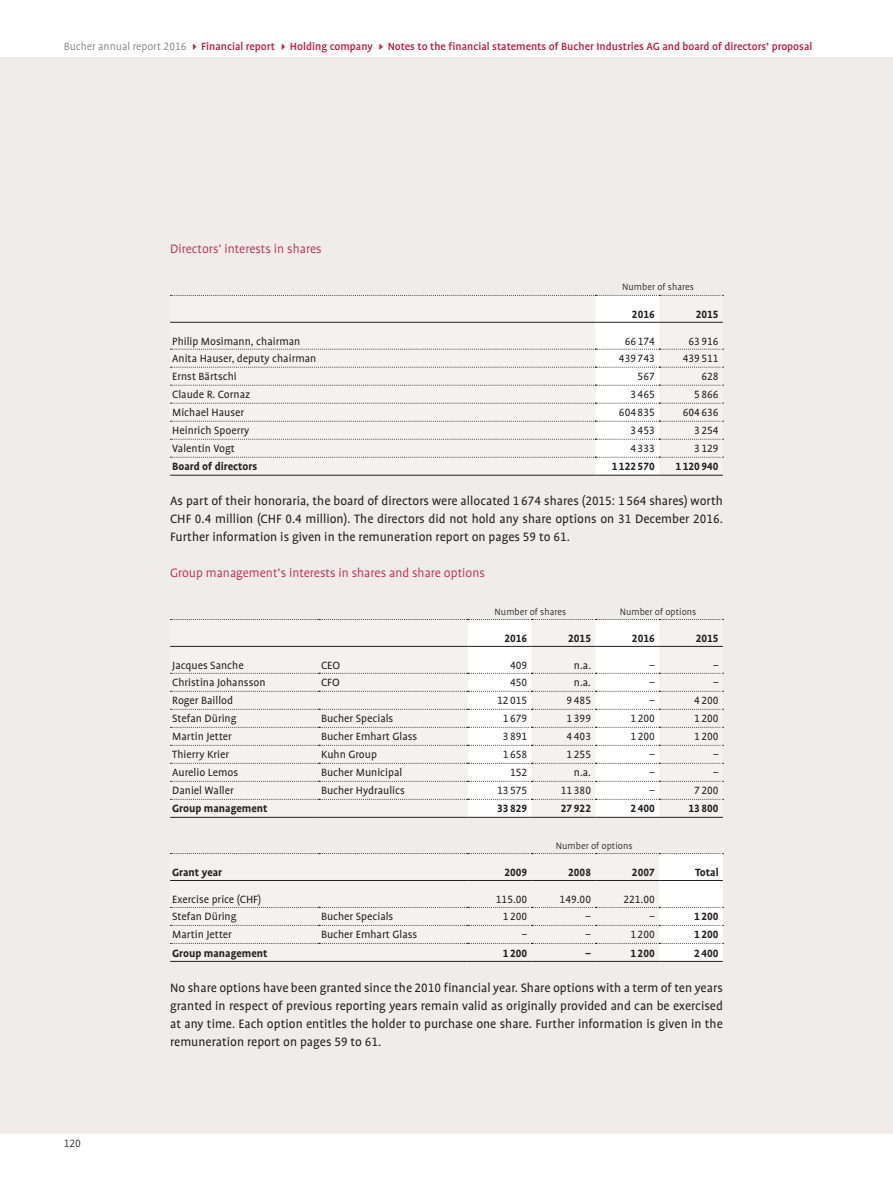
<style>
.page{position:relative;width:893px;height:1191px;background:#fff}
.page>*{position:absolute;margin:0;border:0;box-sizing:border-box;transform-origin:0 0}
.t1{font:13.8px/18px "Bucher Profile";color:#231f20;text-align:justify}
.t2{font:300 13.8px "Bucher Profile";color:#be1b40}
.t3{font:12px "Bucher Profile";color:#231f20}
.t4{font:700 12px "Bucher Profile";color:#231f20}
.t5{font:500 12px "Bucher Profile";color:#be1b40}
.t6{font:300 12px "Bucher Profile";color:#231f20}
.t7{font:300 10.5px "Bucher Profile";color:#231f20}
.s1{font-weight:300;color:#76787b}
</style>
<div class="page">
<div style="left:0;top:57px;width:893px;height:1076px;background:#f0ece9"></div>
<svg style="left:170px;top:294px;width:554px;height:181px"></svg>
<hr style="left:170px;top:322px;width:425px;height:1px;background:#231f20">
<hr style="left:595px;top:322px;width:64px;height:1px;background:#231f20">
<hr style="left:659px;top:322px;width:64px;height:1px;background:#231f20">
<hr style="left:170px;top:475px;width:425px;height:1px;background:#231f20">
<hr style="left:595px;top:475px;width:64px;height:1px;background:#231f20">
<hr style="left:659px;top:475px;width:64px;height:1px;background:#231f20">
<svg style="left:170px;top:619px;width:554px;height:198px"></svg>
<hr style="left:170px;top:646px;width:149px;height:1px;background:#231f20">
<hr style="left:319px;top:646px;width:149px;height:1px;background:#231f20">
<hr style="left:468px;top:646px;width:63px;height:1px;background:#231f20">
<hr style="left:531px;top:646px;width:64px;height:1px;background:#231f20">
<hr style="left:595px;top:646px;width:64px;height:1px;background:#231f20">
<hr style="left:659px;top:646px;width:64px;height:1px;background:#231f20">
<hr style="left:170px;top:817px;width:149px;height:1px;background:#231f20">
<hr style="left:319px;top:817px;width:149px;height:1px;background:#231f20">
<hr style="left:468px;top:817px;width:63px;height:1px;background:#231f20">
<hr style="left:531px;top:817px;width:64px;height:1px;background:#231f20">
<hr style="left:595px;top:817px;width:64px;height:1px;background:#231f20">
<hr style="left:659px;top:817px;width:64px;height:1px;background:#231f20">
<svg style="left:170px;top:853px;width:554px;height:108px"></svg>
<hr style="left:170px;top:880px;width:149px;height:1px;background:#231f20">
<hr style="left:319px;top:880px;width:149px;height:1px;background:#231f20">
<hr style="left:468px;top:880px;width:63px;height:1px;background:#231f20">
<hr style="left:531px;top:880px;width:64px;height:1px;background:#231f20">
<hr style="left:595px;top:880px;width:64px;height:1px;background:#231f20">
<hr style="left:659px;top:880px;width:64px;height:1px;background:#231f20">
<hr style="left:170px;top:961px;width:149px;height:1px;background:#231f20">
<hr style="left:319px;top:961px;width:149px;height:1px;background:#231f20">
<hr style="left:468px;top:961px;width:63px;height:1px;background:#231f20">
<hr style="left:531px;top:961px;width:64px;height:1px;background:#231f20">
<hr style="left:595px;top:961px;width:64px;height:1px;background:#231f20">
<hr style="left:659px;top:961px;width:64px;height:1px;background:#231f20">
<p class="t5" style="left:64px;top:40px;width:750px"><span class="s1">Bucher annual report 2016</span> Financial report Holding company Notes to the financial statements of Bucher Industries AG and board of directors’ proposal</p>
<p class="t2" style="left:170px;top:242px;width:153px">Directors’ interests in shares</p>
<p class="t7" style="left:622px;top:282px;width:73px">Number of shares</p>
<p class="t4" style="left:632px;top:308px;width:24px">2016</p>
<p class="t4" style="left:696px;top:308px;width:24px">2015</p>
<p class="t6" style="left:64px;top:1137px;width:19px">120</p>
<p class="t3" style="left:172px;top:335px;width:130px">Philip Mosimann, chairman</p>
<p class="t3" style="left:625px;top:335px;width:32px">66 174</p>
<p class="t3" style="left:688px;top:335px;width:32px">63 916</p>
<p class="t3" style="left:172px;top:352px;width:146px">Anita Hauser, deputy chairman</p>
<p class="t3" style="left:619px;top:352px;width:37px">439 743</p>
<p class="t3" style="left:683px;top:352px;width:37px">439 511</p>
<p class="t3" style="left:172px;top:370px;width:66px">Ernst Bärtschi</p>
<p class="t3" style="left:638px;top:370px;width:19px">567</p>
<p class="t3" style="left:701px;top:370px;width:19px">628</p>
<p class="t3" style="left:172px;top:388px;width:79px">Claude R. Cornaz</p>
<p class="t3" style="left:630px;top:388px;width:26px">3 465</p>
<p class="t3" style="left:694px;top:388px;width:26px">5 866</p>
<p class="t3" style="left:172px;top:406px;width:73px">Michael Hauser</p>
<p class="t3" style="left:619px;top:406px;width:37px">604 835</p>
<p class="t3" style="left:683px;top:406px;width:37px">604 636</p>
<p class="t3" style="left:172px;top:424px;width:79px">Heinrich Spoerry</p>
<p class="t3" style="left:630px;top:424px;width:26px">3 453</p>
<p class="t3" style="left:694px;top:424px;width:26px">3 254</p>
<p class="t3" style="left:172px;top:442px;width:64px">Valentin Vogt</p>
<p class="t3" style="left:630px;top:442px;width:26px">4 333</p>
<p class="t3" style="left:694px;top:442px;width:26px">3 129</p>
<p class="t4" style="left:172px;top:460px;width:87px">Board of directors</p>
<p class="t4" style="left:612px;top:460px;width:45px">1 122 570</p>
<p class="t4" style="left:675px;top:460px;width:45px">1 120 940</p>
<p class="t1" style="left:170px;top:492px;width:554px">As part of their honoraria, the board of directors were allocated 1 674 shares (2015: 1 564 shares) worth CHF 0.4 million (CHF 0.4 million). The directors did not hold any share options on 31 December 2016.<br>Further information is given in the remuneration report on pages 59 to 61.</p>
<p class="t2" style="left:170px;top:566px;width:316px">Group management’s interests in shares and share options</p>
<p class="t7" style="left:495px;top:606px;width:73px">Number of shares</p>
<p class="t7" style="left:620px;top:606px;width:78px">Number of options</p>
<p class="t4" style="left:504px;top:632px;width:24px">2016</p>
<p class="t4" style="left:568px;top:632px;width:24px">2015</p>
<p class="t4" style="left:632px;top:632px;width:24px">2016</p>
<p class="t4" style="left:696px;top:632px;width:24px">2015</p>
<p class="t3" style="left:172px;top:659px;width:73px">Jacques Sanche</p>
<p class="t3" style="left:321px;top:659px;width:21px">CEO</p>
<p class="t3" style="left:510px;top:659px;width:19px">409</p>
<p class="t3" style="left:574px;top:659px;width:19px">n.a.</p>
<p class="t3" style="left:649px;top:659px;width:7px">–</p>
<p class="t3" style="left:713px;top:659px;width:7px">–</p>
<p class="t3" style="left:172px;top:676px;width:95px">Christina Johansson</p>
<p class="t3" style="left:321px;top:676px;width:20px">CFO</p>
<p class="t3" style="left:510px;top:676px;width:19px">450</p>
<p class="t3" style="left:574px;top:676px;width:19px">n.a.</p>
<p class="t3" style="left:649px;top:676px;width:7px">–</p>
<p class="t3" style="left:713px;top:676px;width:7px">–</p>
<p class="t3" style="left:172px;top:694px;width:62px">Roger Baillod</p>
<p class="t3" style="left:497px;top:694px;width:32px">12 015</p>
<p class="t3" style="left:567px;top:694px;width:26px">9 485</p>
<p class="t3" style="left:649px;top:694px;width:7px">–</p>
<p class="t3" style="left:694px;top:694px;width:26px">4 200</p>
<p class="t3" style="left:172px;top:712px;width:66px">Stefan Düring</p>
<p class="t3" style="left:321px;top:712px;width:74px">Bucher Specials</p>
<p class="t3" style="left:503px;top:712px;width:26px">1 679</p>
<p class="t3" style="left:567px;top:712px;width:26px">1 399</p>
<p class="t3" style="left:630px;top:712px;width:26px">1 200</p>
<p class="t3" style="left:694px;top:712px;width:26px">1 200</p>
<p class="t3" style="left:172px;top:730px;width:61px">Martin Jetter</p>
<p class="t3" style="left:321px;top:730px;width:98px">Bucher Emhart Glass</p>
<p class="t3" style="left:503px;top:730px;width:26px">3 891</p>
<p class="t3" style="left:567px;top:730px;width:26px">4 403</p>
<p class="t3" style="left:630px;top:730px;width:26px">1 200</p>
<p class="t3" style="left:694px;top:730px;width:26px">1 200</p>
<p class="t3" style="left:172px;top:748px;width:58px">Thierry Krier</p>
<p class="t3" style="left:321px;top:748px;width:57px">Kuhn Group</p>
<p class="t3" style="left:503px;top:748px;width:26px">1 658</p>
<p class="t3" style="left:567px;top:748px;width:26px">1 255</p>
<p class="t3" style="left:649px;top:748px;width:7px">–</p>
<p class="t3" style="left:713px;top:748px;width:7px">–</p>
<p class="t3" style="left:172px;top:766px;width:67px">Aurelio Lemos</p>
<p class="t3" style="left:321px;top:766px;width:83px">Bucher Municipal</p>
<p class="t3" style="left:510px;top:766px;width:19px">152</p>
<p class="t3" style="left:574px;top:766px;width:19px">n.a.</p>
<p class="t3" style="left:649px;top:766px;width:7px">–</p>
<p class="t3" style="left:713px;top:766px;width:7px">–</p>
<p class="t3" style="left:172px;top:784px;width:63px">Daniel Waller</p>
<p class="t3" style="left:321px;top:784px;width:85px">Bucher Hydraulics</p>
<p class="t3" style="left:497px;top:784px;width:32px">13 575</p>
<p class="t3" style="left:561px;top:784px;width:32px">11 380</p>
<p class="t3" style="left:649px;top:784px;width:7px">–</p>
<p class="t3" style="left:694px;top:784px;width:26px">7 200</p>
<p class="t4" style="left:172px;top:802px;width:97px">Group management</p>
<p class="t4" style="left:497px;top:802px;width:32px">33 829</p>
<p class="t4" style="left:561px;top:802px;width:32px">27 922</p>
<p class="t4" style="left:630px;top:802px;width:26px">2 400</p>
<p class="t4" style="left:688px;top:802px;width:32px">13 800</p>
<p class="t7" style="left:556px;top:840px;width:78px">Number of options</p>
<p class="t4" style="left:172px;top:866px;width:52px">Grant year</p>
<p class="t4" style="left:504px;top:866px;width:24px">2009</p>
<p class="t4" style="left:568px;top:866px;width:24px">2008</p>
<p class="t4" style="left:632px;top:866px;width:24px">2007</p>
<p class="t4" style="left:695px;top:866px;width:25px">Total</p>
<p class="t3" style="left:172px;top:893px;width:90px">Exercise price (CHF)</p>
<p class="t3" style="left:496px;top:893px;width:33px">115.00</p>
<p class="t3" style="left:560px;top:893px;width:33px">149.00</p>
<p class="t3" style="left:623px;top:893px;width:33px">221.00</p>
<p class="t3" style="left:172px;top:910px;width:66px">Stefan Düring</p>
<p class="t3" style="left:321px;top:910px;width:74px">Bucher Specials</p>
<p class="t3" style="left:503px;top:910px;width:26px">1 200</p>
<p class="t3" style="left:586px;top:910px;width:7px">–</p>
<p class="t3" style="left:649px;top:910px;width:7px">–</p>
<p class="t4" style="left:694px;top:910px;width:26px">1 200</p>
<p class="t3" style="left:172px;top:928px;width:61px">Martin Jetter</p>
<p class="t3" style="left:321px;top:928px;width:98px">Bucher Emhart Glass</p>
<p class="t3" style="left:522px;top:928px;width:7px">–</p>
<p class="t3" style="left:586px;top:928px;width:7px">–</p>
<p class="t3" style="left:630px;top:928px;width:26px">1 200</p>
<p class="t4" style="left:694px;top:928px;width:26px">1 200</p>
<p class="t4" style="left:172px;top:946px;width:97px">Group management</p>
<p class="t4" style="left:503px;top:946px;width:26px">1 200</p>
<p class="t4" style="left:585px;top:946px;width:7px">–</p>
<p class="t4" style="left:630px;top:946px;width:26px">1 200</p>
<p class="t4" style="left:694px;top:946px;width:26px">2 400</p>
<p class="t1" style="left:170px;top:978px;width:554px">No share options have been granted since the 2010 financial year. Share options with a term of ten years granted in respect of previous reporting years remain valid as originally provided and can be exercised at any time. Each option entitles the holder to purchase one share. Further information is given in the remuneration report on pages 59 to 61.</p>
</div>
